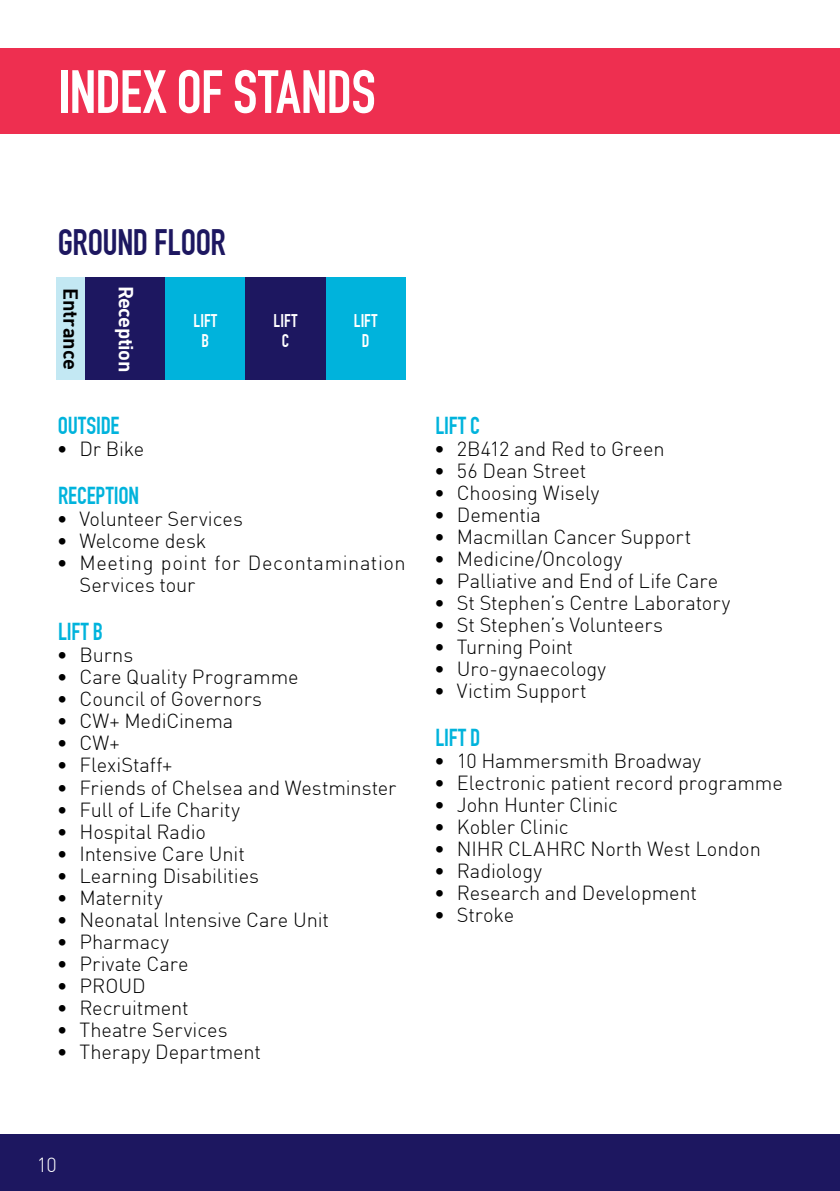
<style>
.page{position:relative;width:840px;height:1191px;background:#fff}
.page>*{position:absolute;margin:0;border:0;box-sizing:border-box;transform-origin:0 0}
.t1{font:60px "DIN Engschrift Alternate";letter-spacing:-.015em;color:#fff}
.t2{font:36px "DIN Engschrift Alternate";letter-spacing:-.015em;color:#1d1760}
.t3{font:24px "DIN Engschrift Alternate";color:#00b3dc}
.t4{font:20px "DIN Light";letter-spacing:-.005em;color:#000}
.t5{font:20px/22px "DIN Light";letter-spacing:.025em;color:#000}
.t6{font:20px "DIN Bold";letter-spacing:-.025em;color:#fff}
.t7{font:20px "DIN Bold";color:#000}
.t8{font:20px "DIN Light";color:#fff}
.t9{font:18px/20px "DIN Engschrift Alternate";letter-spacing:.01em;color:#fff;text-align:center}
</style>
<div class="page">
<div style="left:57px;top:278px;width:28px;height:102px;background:#c3e8f3"></div>
<div style="left:85px;top:278px;width:80px;height:102px;background:#1d1760"></div>
<div style="left:165px;top:278px;width:80px;height:102px;background:#00b3dc"></div>
<div style="left:325px;top:278px;width:80px;height:102px;background:#00b3dc"></div>
<div style="left:245px;top:278px;width:80px;height:102px;background:#1d1760"></div>
<div style="left:0;top:48px;width:839px;height:85px;background:#ee2f50"></div>
<div style="left:0;top:1134px;width:839px;height:57px;background:#1d1760"></div>
<h1 class="t1" style="left:58px;top:57px;width:318px">INDEX OF STANDS</h1>
<h2 class="t2" style="left:58px;top:221px;width:169px">GROUND FLOOR</h2>
<p class="t7" style="left:84px;top:288px;width:84px;rotate:90deg">Entrance</p>
<p class="t6" style="left:139px;top:285px;width:88px;rotate:90deg">Reception</p>
<p class="t9" style="left:193px;top:311px;width:25px">LIFT<br>B</p>
<p class="t9" style="left:273px;top:311px;width:25px">LIFT<br>C</p>
<p class="t9" style="left:353px;top:311px;width:25px">LIFT<br>D</p>
<p class="t3" style="left:58px;top:412px;width:63px">OUTSIDE</p>
<p class="t4" style="left:57px;top:437px;width:89px">• Dr Bike</p>
<p class="t3" style="left:58px;top:482px;width:83px">RECEPTION</p>
<p class="t4" style="left:57px;top:507px;width:187px">• Volunteer Services</p>
<p class="t4" style="left:57px;top:529px;width:151px">• Welcome desk</p>
<p class="t5" style="left:79px;top:552px;width:327px;text-indent:-23px">• Meeting point for Decontamination<br>Services tour</p>
<p class="t3" style="left:58px;top:618px;width:47px">LIFT B</p>
<p class="t4" style="left:57px;top:643px;width:78px">• Burns</p>
<p class="t4" style="left:57px;top:665px;width:243px">• Care Quality Programme</p>
<p class="t4" style="left:57px;top:687px;width:207px">• Council of Governors</p>
<p class="t4" style="left:57px;top:709px;width:178px">• CW+ MediCinema</p>
<p class="t4" style="left:57px;top:731px;width:64px">• CW+</p>
<p class="t4" style="left:57px;top:753px;width:117px">• FlexiStaff+</p>
<p class="t4" style="left:57px;top:775px;width:341px">• Friends of Chelsea and Westminster</p>
<p class="t4" style="left:57px;top:797px;width:185px">• Full of Life Charity</p>
<p class="t4" style="left:57px;top:819px;width:151px">• Hospital Radio</p>
<p class="t4" style="left:57px;top:841px;width:189px">• Intensive Care Unit</p>
<p class="t4" style="left:57px;top:863px;width:204px">• Learning Disabilities</p>
<p class="t4" style="left:57px;top:885px;width:107px">• Maternity</p>
<p class="t4" style="left:57px;top:907px;width:274px">• Neonatal Intensive Care Unit</p>
<p class="t4" style="left:57px;top:929px;width:114px">• Pharmacy</p>
<p class="t4" style="left:57px;top:951px;width:133px">• Private Care</p>
<p class="t4" style="left:57px;top:973px;width:90px">• PROUD</p>
<p class="t4" style="left:57px;top:995px;width:133px">• Recruitment</p>
<p class="t4" style="left:57px;top:1017px;width:172px">• Theatre Services</p>
<p class="t4" style="left:57px;top:1039px;width:205px">• Therapy Department</p>
<p class="t3" style="left:435px;top:412px;width:46px">LIFT C</p>
<p class="t4" style="left:434px;top:437px;width:232px">• 2B412 and Red to Green</p>
<p class="t4" style="left:434px;top:459px;width:153px">• 56 Dean Street</p>
<p class="t4" style="left:434px;top:481px;width:166px">• Choosing Wisely</p>
<p class="t4" style="left:434px;top:503px;width:108px">• Dementia</p>
<p class="t4" style="left:434px;top:525px;width:258px">• Macmillan Cancer Support</p>
<p class="t4" style="left:434px;top:547px;width:189px">• Medicine/Oncology</p>
<p class="t4" style="left:434px;top:569px;width:285px">• Palliative and End of Life Care</p>
<p class="t4" style="left:434px;top:591px;width:297px">• St Stephen’s Centre Laboratory</p>
<p class="t4" style="left:434px;top:613px;width:230px">• St Stephen’s Volunteers</p>
<p class="t4" style="left:434px;top:635px;width:140px">• Turning Point</p>
<p class="t4" style="left:434px;top:657px;width:173px">• Uro-gynaecology</p>
<p class="t4" style="left:434px;top:679px;width:154px">• Victim Support</p>
<p class="t3" style="left:435px;top:724px;width:47px">LIFT D</p>
<p class="t4" style="left:434px;top:749px;width:268px">• 10 Hammersmith Broadway</p>
<p class="t4" style="left:434px;top:771px;width:350px">• Electronic patient record programme</p>
<p class="t4" style="left:434px;top:793px;width:185px">• John Hunter Clinic</p>
<p class="t4" style="left:434px;top:815px;width:136px">• Kobler Clinic</p>
<p class="t4" style="left:434px;top:837px;width:328px">• NIHR CLAHRC North West London</p>
<p class="t4" style="left:434px;top:859px;width:109px">• Radiology</p>
<p class="t4" style="left:434px;top:881px;width:264px">• Research and Development</p>
<p class="t4" style="left:434px;top:903px;width:81px">• Stroke</p>
<p class="t8" style="left:37px;top:1152px;width:21px">10</p>
</div>
